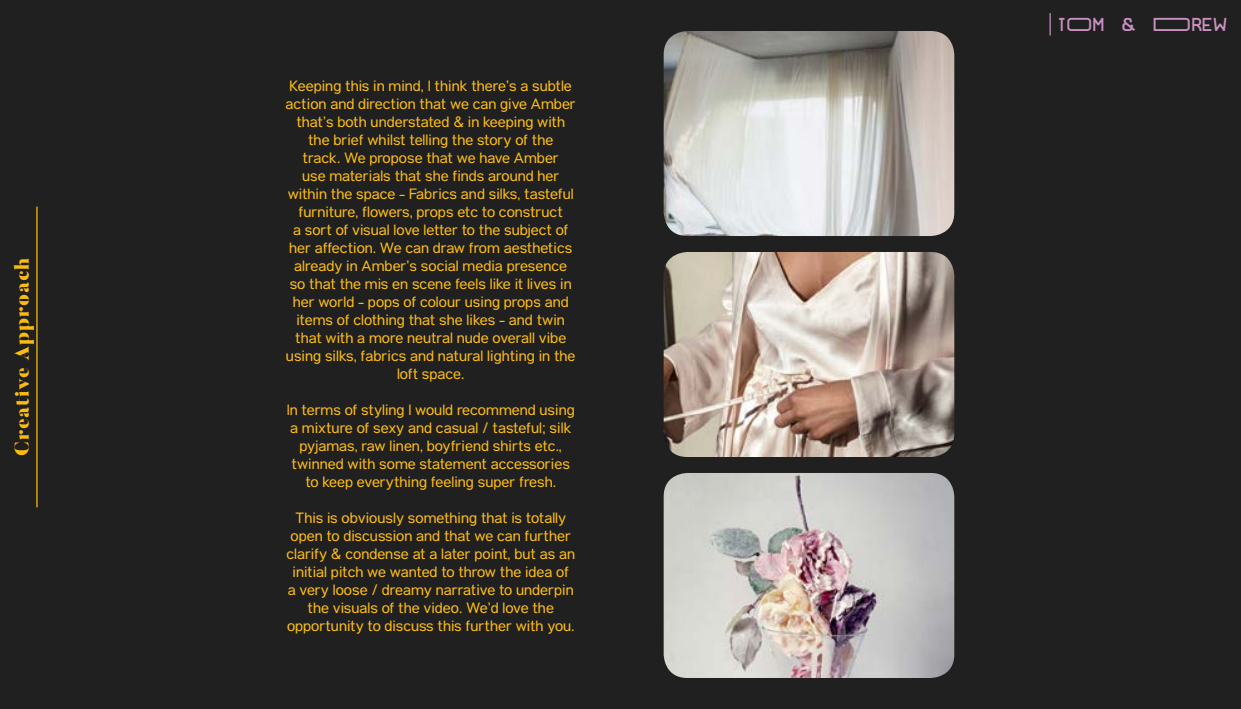
<style>
.page{position:relative;width:1241px;height:709px;background:#fff}
.page>*{position:absolute;margin:0;border:0;box-sizing:border-box;transform-origin:0 0}
.t1{font:900 20px "Butler";letter-spacing:.04em;color:#fcbc0f}
.t2{font:17.5px "Punc";letter-spacing:.02em;color:#c990bf}
.t3{font:15px/18px "Anderson Grotesk";color:#fbbc15;text-align:center}
</style>
<div class="page">
<div style="left:0;top:0;width:1240px;height:709px;background:#202020"></div>
<svg style="left:1049px;top:13px;width:1px;height:22px"></svg>
<img style="left:663px;top:31px;width:291px;height:205px">
<img style="left:663px;top:252px;width:291px;height:205px">
<img style="left:663px;top:473px;width:291px;height:205px">
<hr style="left:36px;top:206px;width:2px;height:301px;background:#fcbc0f">
<h1 class="t1" style="left:9px;top:455px;width:199px;rotate:-90deg">Creative Approach</h1>
<p class="t3" style="left:285px;top:75px;width:292px">Keeping this in mind, I think there’s a subtle action and direction that we can give Amber that’s both understated &amp; in keeping with the brief whilst telling the story of the<br>track. We propose that we have Amber<br>use materials that she finds around her within the space - Fabrics and silks, tasteful furniture, flowers, props etc to construct<br>a sort of visual love letter to the subject of her affection. We can draw from aesthetics already in Amber’s social media presence so that the mis en scene feels like it lives in her world - pops of colour using props and items of clothing that she likes - and twin that with a more neutral nude overall vibe using silks, fabrics and natural lighting in the loft space.</p>
<p class="t3" style="left:286px;top:399px;width:289px">In terms of styling I would recommend using a mixture of sexy and casual / tasteful; silk pyjamas, raw linen, boyfriend shirts etc., twinned with some statement accessories to keep everything feeling super fresh.</p>
<p class="t3" style="left:286px;top:507px;width:290px">This is obviously something that is totally open to discussion and that we can further clarify &amp; condense at a later point, but as an initial pitch we wanted to throw the idea of<br>a very loose / dreamy narrative to underpin the visuals of the video. We’d love the opportunity to discuss this further with you.</p>
<p class="t2" style="left:1059px;top:16px;width:170px">TOM &amp; DREW</p>
</div>
